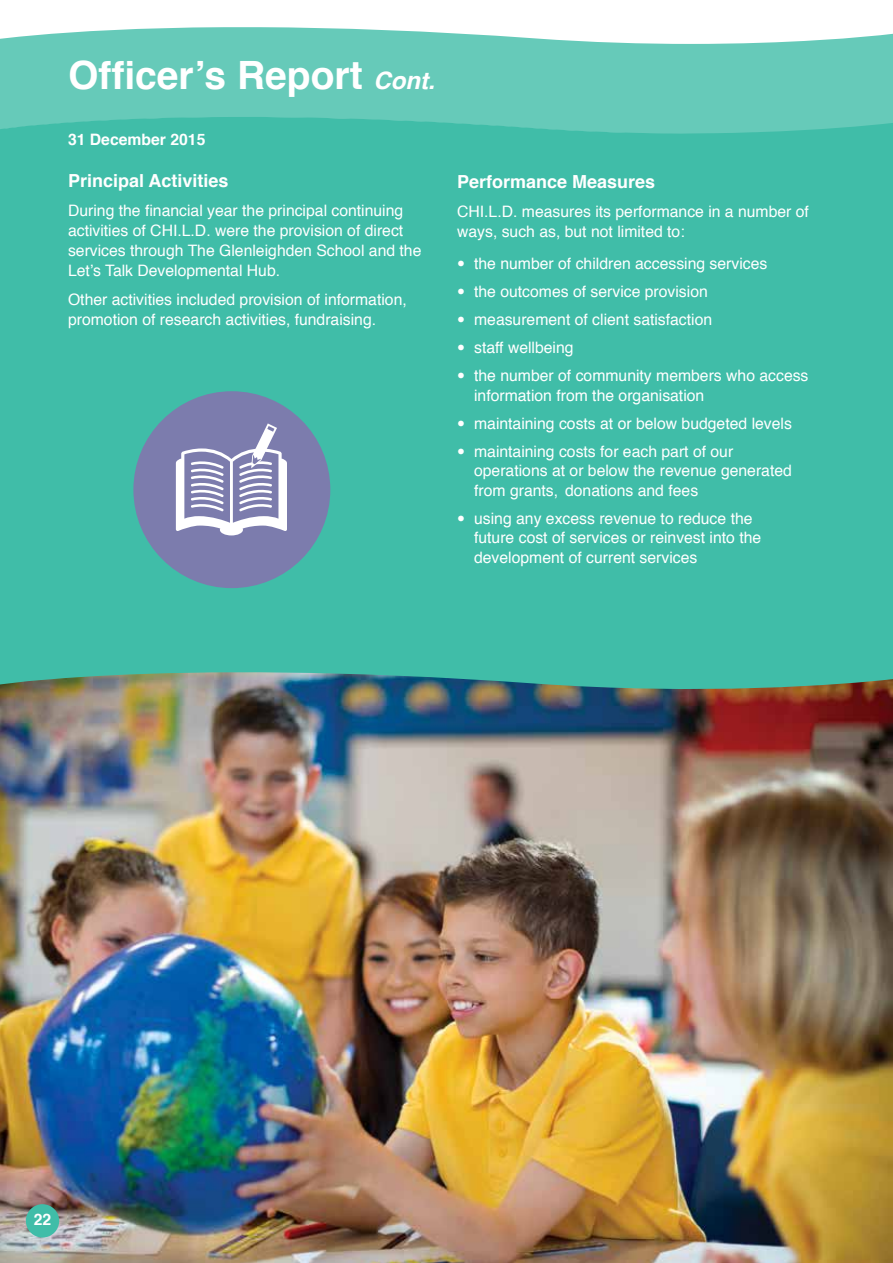
<style>
.page{position:relative;width:893px;height:1263px;background:#fff}
.page>*{position:absolute;margin:0;border:0;box-sizing:border-box;transform-origin:0 0}
.t1{font:700 39px "Helvetica";color:#fff}
.t2{font:700 18px "Helvetica";color:#fff}
.t3{font:15.75px/20.2px "Helvetica";color:#fff}
.t4{font:700 15.75px "Helvetica";color:#fff}
.s1{font-style:italic;font-size:24px}
.s2{font-family:"Helvetica Neue"}
</style>
<div class="page">
<img style="left:0;top:695px;width:893px;height:568px">
<svg style="left:0;top:27px;width:893px;height:74px;background:#76cfc0"></svg>
<div style="left:0;top:101px;width:893px;height:594px;background:#40bda8"></div>
<div style="left:133px;top:391px;width:197px;height:197px;background:#7c7cad;border-radius:50%"></div>
<svg style="left:176px;top:423px;width:111px;height:112px"></svg>
<div style="left:26px;top:1204px;width:33px;height:33px;background:#40bda8;border-radius:50%"></div>
<h1 class="t1" style="left:68px;top:44px;width:368px">Officer’s Report <span class="s1">Cont.</span></h1>
<p class="t4" style="left:68px;top:127px;width:139px">31 December 2015</p>
<p class="t2" style="left:68px;top:166px;width:162px">Principal Activities</p>
<p class="t3" style="left:68px;top:200px;width:355px">During the financial year the principal continuing activities of CHI.L.D. were the provision of direct services through The Glenleighden School and the Let’s Talk Developmental Hub.</p>
<p class="t3" style="left:68px;top:290px;width:340px">Other activities included provision of information, promotion of research activities, fundraising.</p>
<p class="t2" style="left:457px;top:167px;width:200px">Performance Measures</p>
<p class="t3" style="left:457px;top:201px;width:353px">CHI.L.D. measures its performance in a number of ways, such as, but not limited to:</p>
<p class="t3" style="left:457px;top:254px;width:312px"><span class="s2">•</span> the number of children accessing services</p>
<p class="t3" style="left:457px;top:282px;width:252px"><span class="s2">•</span> the outcomes of service provision</p>
<p class="t3" style="left:457px;top:310px;width:257px"><span class="s2">•</span> measurement of client satisfaction</p>
<p class="t3" style="left:457px;top:338px;width:118px"><span class="s2">•</span> staff wellbeing</p>
<p class="t3" style="left:474px;top:366px;width:336px;line-height:19.5px;text-indent:-17px"><span class="s2">•</span> the number of community members who access information from the organisation</p>
<p class="t3" style="left:457px;top:414px;width:336px"><span class="s2">•</span> maintaining costs at or below budgeted levels</p>
<p class="t3" style="left:474px;top:442px;width:319px;line-height:19.5px;text-indent:-17px"><span class="s2">•</span> maintaining costs for each part of our operations at or below the revenue generated from grants, donations and fees</p>
<p class="t3" style="left:474px;top:509px;width:289px;line-height:19.5px;text-indent:-17px"><span class="s2">•</span> using any excess revenue to reduce the future cost of services or reinvest into the development of current services</p>
<p class="t4" style="left:34px;top:1207px;width:19px">22</p>
</div>
